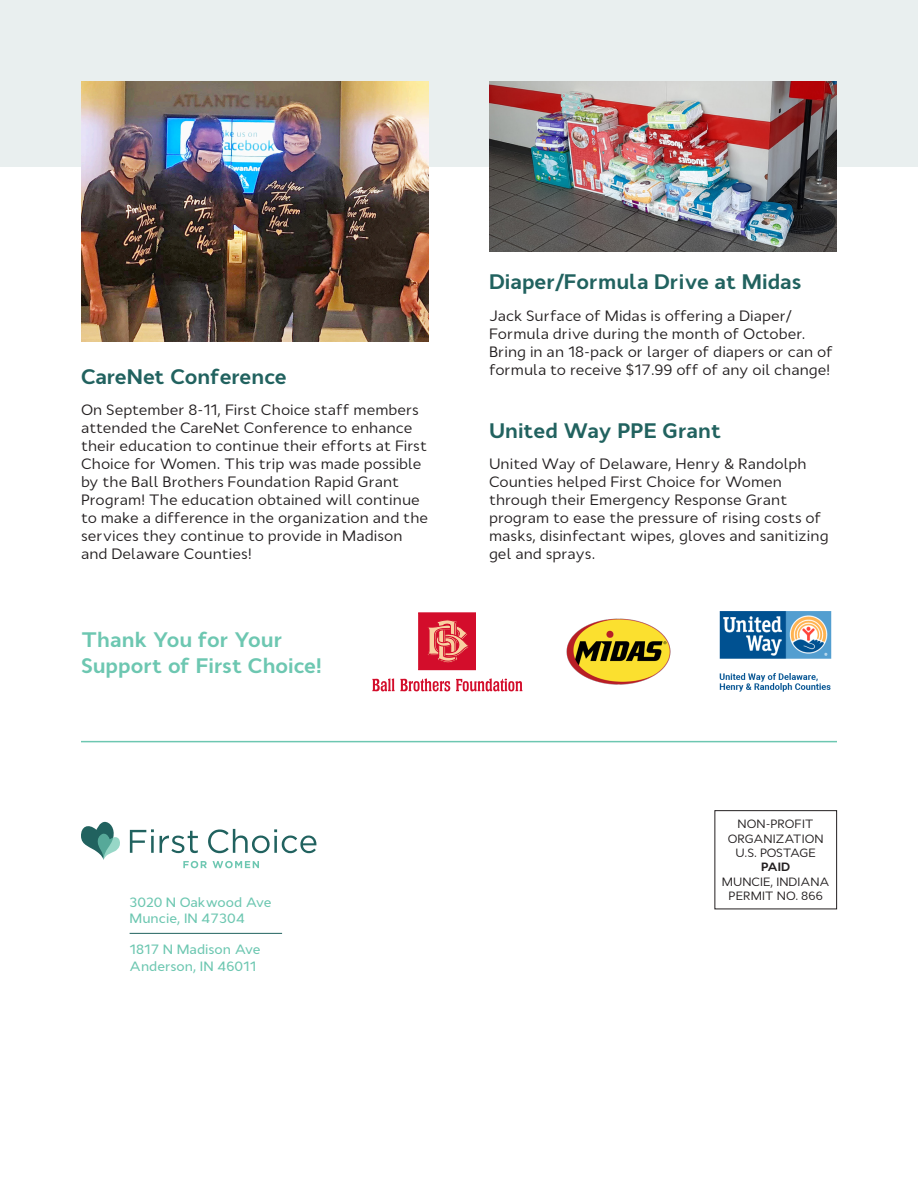
<style>
.page{position:relative;width:918px;height:1188px;background:#fff}
.page>*{position:absolute;margin:0;border:0;box-sizing:border-box;transform-origin:0 0}
.t1{font:700 21px "Cyntho Pro";color:#21625f}
.t2{font:700 21px/25.2px "Cyntho Pro";color:#6dc7b1}
.t3{font:15px/18px "Cyntho Pro";color:#231f20}
.t4{font:500 13.5px "Cyntho Pro";color:#6dc7b1}
.t5{font:12px "Cyntho Pro";color:#231f20}
.t6{font:12px "Cyntho Pro";letter-spacing:-.03em;color:#231f20}
.t7{font:700 12px "Cyntho Pro";color:#231f20}
</style>
<div class="page">
<div style="left:0;top:0;width:918px;height:166px;background:#e9efef"></div>
<svg style="left:81px;top:822px;width:39px;height:38px"></svg>
<svg style="left:130px;top:829px;width:24px;height:24px"></svg>
<hr style="left:151px;top:836px;width:3px;height:17px;background:#21625f">
<svg style="left:160px;top:831px;width:38px;height:22px"></svg>
<svg style="left:208px;top:829px;width:108px;height:24px"></svg>
<svg style="left:183px;top:861px;width:24px;height:7px"></svg>
<svg style="left:213px;top:861px;width:46px;height:7px"></svg>
<hr style="left:130px;top:933px;width:152px;height:1px;background:#21625f">
<div style="left:714px;top:810px;width:123px;height:99px;border:1px solid #231f20"></div>
<img style="left:489px;top:81px;width:348px;height:171px">
<img style="left:81px;top:81px;width:348px;height:261px">
<hr style="left:81px;top:741px;width:756px;height:1px;background:#6dc7b1">
<div style="left:419px;top:613px;width:56px;height:57px;background:#d30d2b"></div>
<svg style="left:372px;top:619px;width:150px;height:72px"></svg>
<img style="left:566px;top:618px;width:105px;height:67px">
<img style="left:719px;top:611px;width:113px;height:81px">
<p class="t1" style="left:81px;top:363px;width:207px">CareNet Conference</p>
<p class="t3" style="left:81px;top:401px;width:349px">On September 8-11, First Choice staff members attended the CareNet Conference to enhance their education to continue their efforts at First Choice for Women. This trip was made possible by the Ball Brothers Foundation Rapid Grant Program! The education obtained will continue to make a difference in the organization and the services they continue to provide in Madison and Delaware Counties!</p>
<p class="t2" style="left:81px;top:628px;width:242px">Thank You for Your<br>Support of First Choice!</p>
<p class="t4" style="left:130px;top:894px;width:144px">3020 N Oakwood Ave</p>
<p class="t4" style="left:130px;top:910px;width:117px">Muncie, IN 47304</p>
<p class="t4" style="left:130px;top:941px;width:132px">1817 N Madison Ave</p>
<p class="t4" style="left:130px;top:958px;width:128px">Anderson, IN 46011</p>
<p class="t1" style="left:489px;top:269px;width:314px">Diaper/Formula Drive at Midas</p>
<p class="t3" style="left:489px;top:307px;width:345px">Jack Surface of Midas is offering a Diaper/ Formula drive during the month of October.<br>Bring in an 18-pack or larger of diapers or can of formula to receive $17.99 off of any oil change!</p>
<p class="t1" style="left:489px;top:417px;width:234px">United Way PPE Grant</p>
<p class="t3" style="left:489px;top:455px;width:341px">United Way of Delaware, Henry &amp; Randolph Counties helped First Choice for Women through their Emergency Response Grant program to ease the pressure of rising costs of masks, disinfectant wipes, gloves and sanitizing gel and sprays.</p>
<p class="t5" style="left:738px;top:817px;width:78px">NON-PROFIT</p>
<p class="t5" style="left:728px;top:831px;width:97px">ORGANIZATION</p>
<p class="t6" style="left:736px;top:845px;width:82px">U.S. POSTAGE</p>
<p class="t7" style="left:761px;top:860px;width:30px">PAID</p>
<p class="t5" style="left:722px;top:874px;width:109px">MUNCIE, INDIANA</p>
<p class="t5" style="left:729px;top:889px;width:96px">PERMIT NO. 866</p>
</div>
